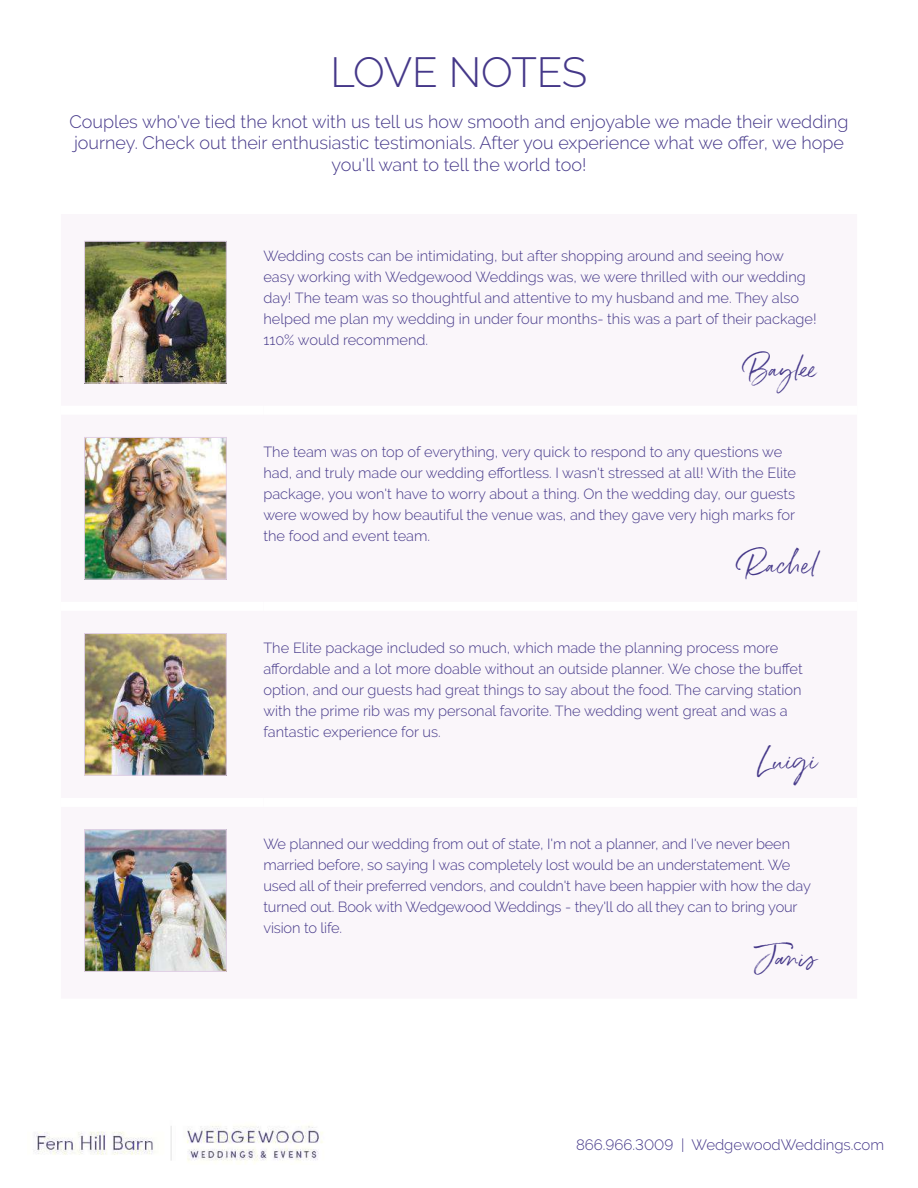
<style>
.page{position:relative;width:918px;height:1188px;background:#fff}
.page>*{position:absolute;margin:0;border:0;box-sizing:border-box;transform-origin:0 0}
.t1{font:300 42px "Raleway";letter-spacing:-.015em;color:#453889}
.t2{font:24px "Belluga";color:#453889}
.t3{font:300 18px/21.6px "Raleway";color:#453889;text-align:center}
.t4{font:300 15px "Raleway";color:#453889}
.t5{font:300 14.7px/21px "Raleway";color:#453889}
</style>
<div class="page">
<img style="left:86px;top:243px;width:138px;height:138px">
<div style="left:84px;top:241px;width:142px;height:142px;border:1px solid #e1d0e6"></div>
<img style="left:86px;top:439px;width:138px;height:138px">
<div style="left:84px;top:437px;width:142px;height:142px;border:1px solid #e1d0e6"></div>
<img style="left:86px;top:635px;width:138px;height:138px">
<div style="left:84px;top:633px;width:142px;height:142px;border:1px solid #e1d0e6"></div>
<img style="left:86px;top:831px;width:138px;height:139px">
<div style="left:84px;top:829px;width:142px;height:143px;border:1px solid #e1d0e6"></div>
<img style="left:34px;top:1126px;width:289px;height:37px">
<h1 class="t1" style="left:331px;top:47px;width:258px">LOVE NOTES</h1>
<p class="t3" style="left:69px;top:110px;width:781px">Couples who've tied the knot with us tell us how smooth and enjoyable we made their wedding journey. Check out their enthusiastic testimonials. After you experience what we offer, we hope you'll want to tell the world too!</p>
<p class="t5" style="left:263px;top:245px;width:555px">Wedding costs can be intimidating, but after shopping around and seeing how easy working with Wedgewood Weddings was, we were thrilled with our wedding day! The team was so thoughtful and attentive to my husband and me. They also helped me plan my wedding in under four months- this was a part of their package!<br>110% would recommend.</p>
<h2 class="t2" style="left:746px;top:355px;width:76px">Baylee</h2>
<p class="t5" style="left:263px;top:441px;width:534px">The team was on top of everything, very quick to respond to any questions we had, and truly made our wedding effortless. I wasn't stressed at all! With the Elite package, you won't have to worry about a thing. On the wedding day, our guests were wowed by how beautiful the venue was, and they gave very high marks for the food and event team.</p>
<h2 class="t2" style="left:736px;top:551px;width:82px">Rachel</h2>
<p class="t5" style="left:263px;top:637px;width:541px">The Elite package included so much, which made the planning process more affordable and a lot more doable without an outside planner. We chose the buffet option, and our guests had great things to say about the food. The carving station with the prime rib was my personal favorite. The wedding went great and was a fantastic experience for us.</p>
<h2 class="t2" style="left:758px;top:747px;width:60px">Luigi</h2>
<p class="t5" style="left:263px;top:834px;width:549px">We planned our wedding from out of state, I'm not a planner, and I've never been married before, so saying I was completely lost would be an understatement. We used all of their preferred vendors, and couldn't have been happier with how the day turned out. Book with Wedgewood Weddings - they'll do all they can to bring your vision to life.</p>
<h2 class="t2" style="left:760px;top:943px;width:62px">Jan is</h2>
<p class="t4" style="left:576px;top:1136px;width:310px">866.966.3009 | WedgewoodWeddings.com</p>
</div>
